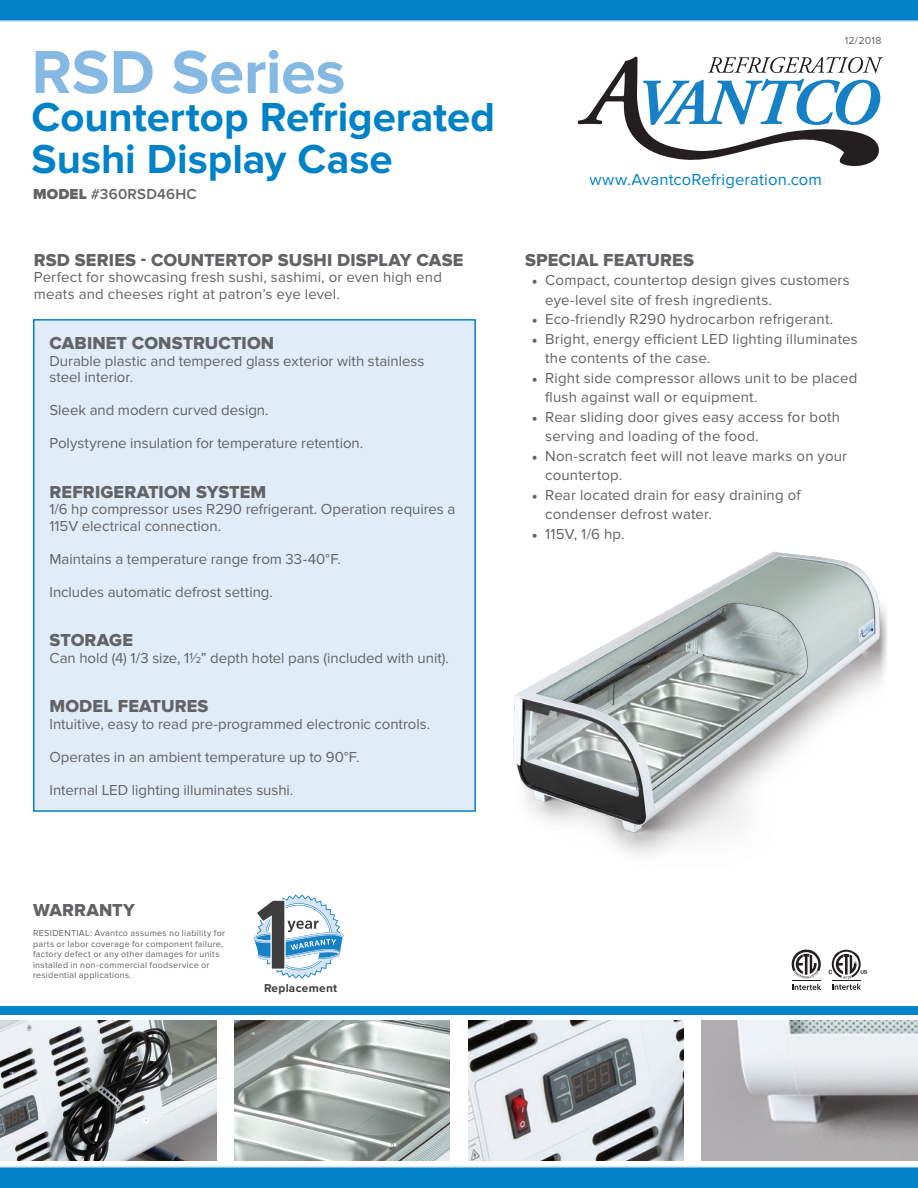
<style>
.page{position:relative;width:918px;height:1188px;background:#fff}
.page>*{position:absolute;margin:0;border:0;box-sizing:border-box;transform-origin:0 0}
.t1{font:700 63px "Proxima Nova";letter-spacing:-.005em;color:#85b8e2}
.t2{font:700 42px/42px "Proxima Nova";color:#0082c8}
.t3{font:18px "Proxima Nova Extrabld";letter-spacing:.005em;color:#636366}
.t4{font:16.65px "Proxima Nova";letter-spacing:.01em;color:#0082c8}
.t5{font:15px/19.5px "Proxima Nova";letter-spacing:.005em;color:#636366}
.t6{font:600 15px "Proxima Nova";letter-spacing:.015em;color:#636366}
.t7{font:700 11.85px "Proxima Nova";letter-spacing:.025em;color:#3e3e3f}
.t8{font:10.5px "Proxima Nova";color:#636366}
.t9{font:9px/10.5px "Proxima Nova";letter-spacing:.03em;color:#636366}
.s1{font-weight:900}
.s2{font-family:"Minion Pro"}
</style>
<div class="page">
<div style="left:33px;top:319px;width:443px;height:493px;background:#e0ecf7;border:2px solid #0082c8"></div>
<svg style="left:578px;top:57px;width:305px;height:110px"></svg>
<svg style="left:254px;top:895px;width:90px;height:84px"></svg>
<svg style="left:0;top:1166px;width:918px;height:22px;background:#0f89cb"></svg>
<div style="left:0;top:1007px;width:918px;height:8px;background:#0082c8"></div>
<svg style="left:0;top:0;width:918px;height:22px;background:#0f89cb"></svg>
<img style="left:1px;top:1020px;width:215px;height:140px">
<img style="left:234px;top:1020px;width:216px;height:140px">
<img style="left:468px;top:1020px;width:216px;height:140px">
<img style="left:702px;top:1020px;width:215px;height:140px">
<img style="left:513px;top:551px;width:374px;height:304px">
<svg style="left:792px;top:950px;width:29px;height:40px"></svg>
<svg style="left:829px;top:950px;width:38px;height:40px"></svg>
<h1 class="t1" style="left:32px;top:36px;width:316px">RSD Series</h1>
<h2 class="t2" style="left:32px;top:97px;width:465px">Countertop Refrigerated<br>Sushi Display Case</h2>
<p class="t6" style="left:33px;top:185px;width:165px"><span class="s1">MODEL</span> #360RSD46HC</p>
<p class="t3" style="left:34px;top:249px;width:431px">RSD SERIES - COUNTERTOP SUSHI DISPLAY CASE</p>
<p class="t5" style="left:34px;top:269px;width:410px;line-height:16.5px">Perfect for showcasing fresh sushi, sashimi, or even high end meats and cheeses right at patron’s eye level.</p>
<p class="t3" style="left:49px;top:333px;width:226px">CABINET CONSTRUCTION</p>
<p class="t5" style="left:49px;top:353px;width:377px;line-height:16.5px">Durable plastic and tempered glass exterior with stainless steel interior.</p>
<p class="t5" style="left:49px;top:401px;width:221px">Sleek and modern curved design.</p>
<p class="t5" style="left:49px;top:434px;width:315px">Polystyrene insulation for temperature retention.</p>
<p class="t3" style="left:49px;top:481px;width:218px">REFRIGERATION SYSTEM</p>
<p class="t5" style="left:49px;top:501px;width:407px;line-height:16.5px">1/6 hp compressor uses R290 refrigerant. Operation requires a<br>115V electrical connection.</p>
<p class="t5" style="left:49px;top:549px;width:293px">Maintains a temperature range from 33-40°F.</p>
<p class="t5" style="left:49px;top:582px;width:225px">Includes automatic defrost setting.</p>
<p class="t3" style="left:49px;top:630px;width:85px">STORAGE</p>
<p class="t5" style="left:49px;top:648px;width:401px">Can hold (4) 1/3 size, 11/2” depth hotel pans (included with unit).</p>
<p class="t3" style="left:49px;top:696px;width:161px">MODEL FEATURES</p>
<p class="t5" style="left:49px;top:714px;width:382px">Intuitive, easy to read pre-programmed electronic controls.</p>
<p class="t5" style="left:49px;top:747px;width:311px">Operates in an ambient temperature up to 90°F.</p>
<p class="t5" style="left:49px;top:780px;width:245px">Internal LED lighting illuminates sushi.</p>
<p class="t8" style="left:845px;top:35px;width:38px">12/2018</p>
<p class="t4" style="left:589px;top:170px;width:234px">www.AvantcoRefrigeration.com</p>
<p class="t3" style="left:525px;top:249px;width:171px">SPECIAL FEATURES</p>
<p class="t5" style="left:545px;top:271px;width:306px;text-indent:-14px"><span class="s2">•</span> Compact, countertop design gives customers eye-level site of fresh ingredients.</p>
<p class="t5" style="left:532px;top:310px;width:303px"><span class="s2">•</span> Eco-friendly R290 hydrocarbon refrigerant.</p>
<p class="t5" style="left:545px;top:329px;width:314px;text-indent:-14px"><span class="s2">•</span> Bright, energy efficient LED lighting illuminates the contents of the case.</p>
<p class="t5" style="left:545px;top:368px;width:314px;text-indent:-14px"><span class="s2">•</span> Right side compressor allows unit to be placed flush against wall or equipment.</p>
<p class="t5" style="left:545px;top:407px;width:296px;text-indent:-14px"><span class="s2">•</span> Rear sliding door gives easy access for both serving and loading of the food.</p>
<p class="t5" style="left:545px;top:446px;width:303px;text-indent:-14px"><span class="s2">•</span> Non-scratch feet will not leave marks on your countertop.</p>
<p class="t5" style="left:545px;top:485px;width:257px;text-indent:-14px"><span class="s2">•</span> Rear located drain for easy draining of condenser defrost water.</p>
<p class="t5" style="left:532px;top:524px;width:94px"><span class="s2">•</span> 115V, 1/6 hp.</p>
<p class="t3" style="left:33px;top:900px;width:104px">WARRANTY</p>
<p class="t9" style="left:33px;top:928px;width:194px">RESIDENTIAL: Avantco assumes no liability for parts or labor coverage for component failure, factory defect or any other damages for units installed in non-commercial foodservice or residential applications.</p>
<p class="t7" style="left:264px;top:981px;width:75px">Replacement</p>
</div>
